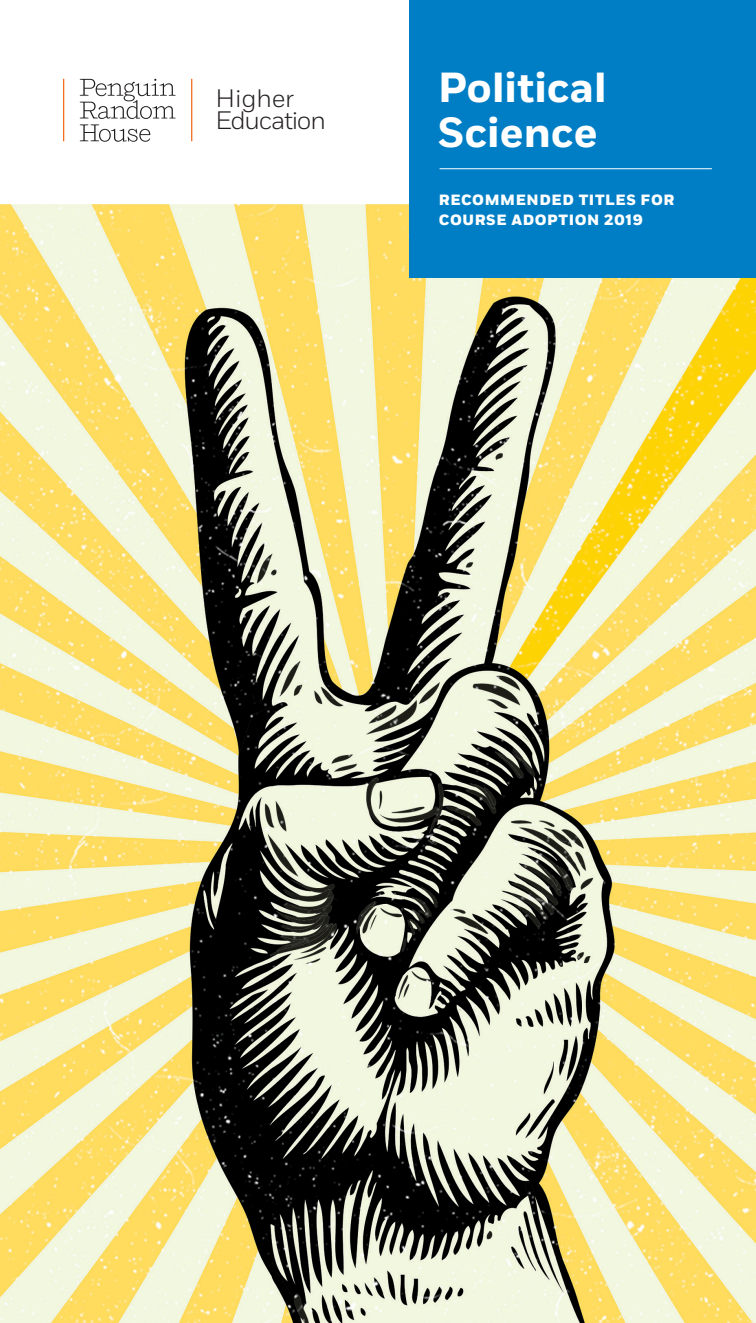
<style>
.page{position:relative;width:756px;height:1323px;background:#fff}
.page>*{position:absolute;margin:0;border:0;box-sizing:border-box;transform-origin:0 0}
.t1{font:700 42px/45.5px "Fort";color:#fff}
.t2{font:300 25.2px/22.4px "Fort";letter-spacing:-.05em;color:#231f20}
.t3{font:800 14.88px/20.1px "Fort";letter-spacing:.04em;color:#fff}
</style>
<div class="page">
<img style="left:0;top:205px;width:756px;height:1118px">
<div style="left:410px;top:0;width:346px;height:277px;background:#007ec5"></div>
<hr style="left:440px;top:168px;width:272px;height:1px;background:#fff">
<svg style="left:80px;top:79px;width:96px;height:63px"></svg>
<svg style="left:63px;top:79px;width:1px;height:62px"></svg>
<svg style="left:191px;top:79px;width:1px;height:62px"></svg>
<h2 class="t2" style="left:216px;top:87px;width:112px">Higher<br>Education</h2>
<h1 class="t1" style="left:438px;top:66px;width:170px">Political<br>Science</h1>
<p class="t3" style="left:439px;top:191px;width:237px">RECOMMENDED TITLES FOR<br>COURSE ADOPTION 2019</p>
</div>
